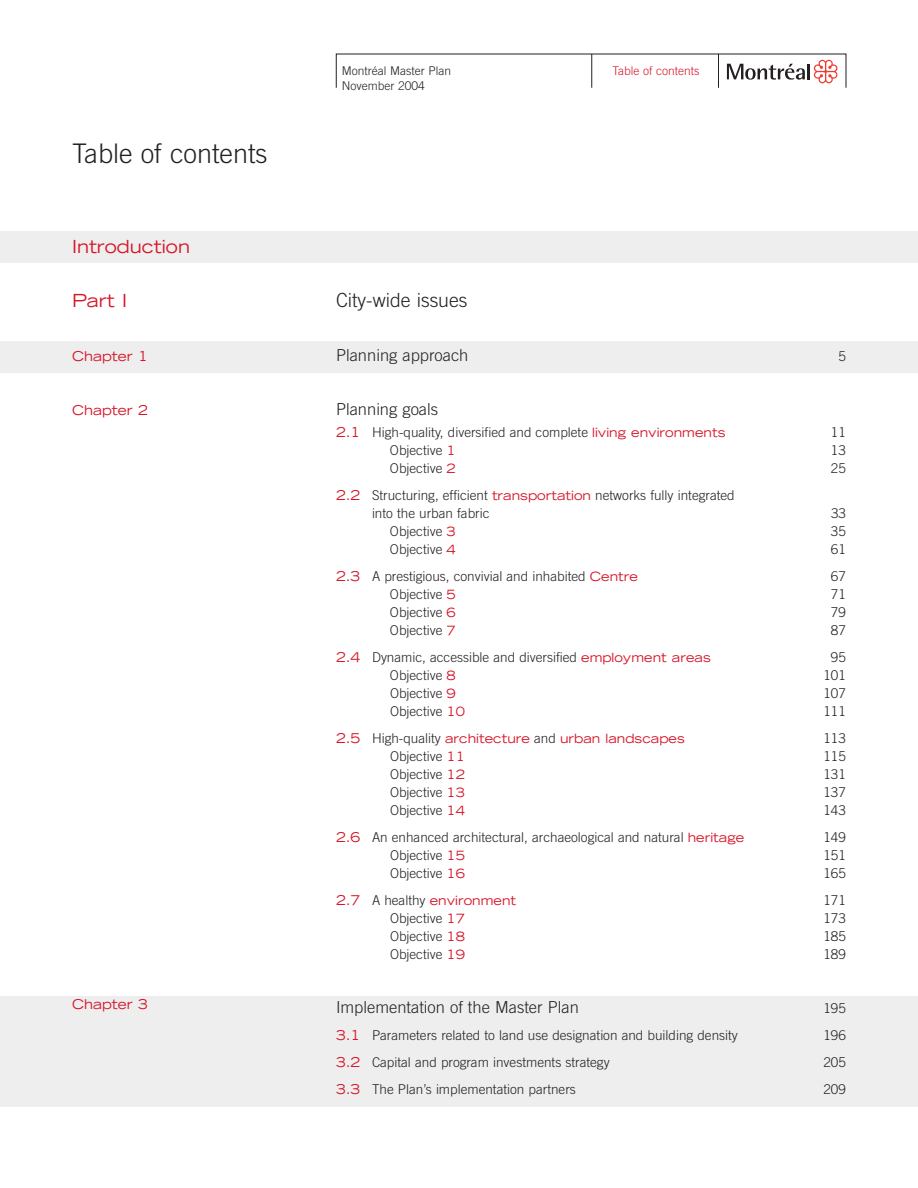
<style>
.page{position:relative;width:918px;height:1188px;background:#fff}
.page>*{position:absolute;margin:0;border:0;box-sizing:border-box;transform-origin:0 0}
.t1{font:300 27px "Trade Gothic";color:#231f20}
.t2{font:300 19.5px "Trade Gothic";color:#231f20}
.t3{font:expanded 18px "Trade Gothic LH";color:#d71729}
.t4{font:300 16.5px "Trade Gothic";color:#231f20}
.t5{font:300 13.5px/18px "Trade Gothic";color:#231f20}
.t6{font:expanded 13.5px "Trade Gothic LH";color:#d71729}
.t7{font:expanded 12.75px "Trade Gothic LH";color:#d71729}
.t8{font:300 12px/14.4px "Trade Gothic";color:#231f20}
.t9{font:300 12px "Trade Gothic";color:#d71729}
.s1{font-family:"Trade Gothic LH";font-weight:400;font-stretch:expanded;color:#d71729}
.s2{font-family:"Trade Gothic LH";font-weight:400;font-stretch:expanded;font-size:12.75px;color:#d71729}
.s3{font-size:13.5px}
.s4{font-family:"Trade Gothic";font-weight:300;font-stretch:normal;font-size:13.5px;color:#231f20}
</style>
<div class="page">
<div style="left:0;top:231px;width:918px;height:31px;background:#eeeeef"></div>
<div style="left:0;top:341px;width:918px;height:32px;background:#eeeeef"></div>
<div style="left:0;top:996px;width:918px;height:111px;background:#eeeeef"></div>
<svg style="left:727px;top:64px;width:78px;height:16px"></svg>
<hr style="left:807px;top:64px;width:3px;height:15px;background:#231f20">
<svg style="left:814px;top:60px;width:23px;height:23px"></svg>
<hr style="left:591px;top:54px;width:1px;height:34px;background:#231f20">
<hr style="left:718px;top:54px;width:1px;height:34px;background:#231f20">
<h1 class="t1" style="left:72px;top:144px;width:197px">Table of contents</h1>
<h3 class="t3" style="left:72px;top:240px;width:120px">Introduction</h3>
<h3 class="t3" style="left:72px;top:294px;width:57px">Part I</h3>
<p class="t6" style="left:72px;top:351px;width:77px">Chapter 1</p>
<p class="t6" style="left:72px;top:405px;width:77px">Chapter 2</p>
<p class="t6" style="left:72px;top:999px;width:77px">Chapter 3</p>
<p class="t8" style="left:342px;top:65px;width:111px">Montréal Master Plan<br>November 2004</p>
<p class="t9" style="left:613px;top:67px;width:88px">Table of contents</p>
<h2 class="t2" style="left:336px;top:292px;width:133px">City-wide issues</h2>
<p class="t4" style="left:336px;top:349px;width:134px">Planning approach</p>
<p class="t5" style="left:838px;top:348px;width:9px">5</p>
<p class="t4" style="left:336px;top:403px;width:104px">Planning goals</p>
<p class="t5" style="left:336px;top:424px;width:391px"><span class="s1">2.1</span> High-quality, diversified and complete <span class="s2">living environments</span></p>
<p class="t5" style="left:831px;top:424px;width:17px">11</p>
<p class="t5" style="left:390px;top:442px;width:67px">Objective <span class="s2">1</span></p>
<p class="t5" style="left:831px;top:442px;width:17px">13</p>
<p class="t5" style="left:390px;top:460px;width:67px">Objective <span class="s2">2</span></p>
<p class="t5" style="left:831px;top:460px;width:17px">25</p>
<p class="t5" style="left:372px;top:487px;width:364px;text-indent:-36px"><span class="s1">2.2</span> Structuring, efficient <span class="s2">transportation</span> networks fully integrated into the urban fabric</p>
<p class="t5" style="left:831px;top:505px;width:17px">33</p>
<p class="t5" style="left:390px;top:523px;width:67px">Objective <span class="s2">3</span></p>
<p class="t5" style="left:831px;top:523px;width:17px">35</p>
<p class="t5" style="left:390px;top:541px;width:67px">Objective <span class="s2">4</span></p>
<p class="t5" style="left:831px;top:541px;width:17px">61</p>
<p class="t5" style="left:336px;top:568px;width:304px"><span class="s1">2.3</span> A prestigious, convivial and inhabited <span class="s2">Centre</span></p>
<p class="t5" style="left:831px;top:568px;width:17px">67</p>
<p class="t5" style="left:390px;top:586px;width:67px">Objective <span class="s2">5</span></p>
<p class="t5" style="left:831px;top:586px;width:17px">71</p>
<p class="t5" style="left:390px;top:604px;width:67px">Objective <span class="s2">6</span></p>
<p class="t5" style="left:831px;top:604px;width:17px">79</p>
<p class="t5" style="left:390px;top:622px;width:67px">Objective <span class="s2">7</span></p>
<p class="t5" style="left:831px;top:622px;width:17px">87</p>
<p class="t5" style="left:336px;top:649px;width:376px"><span class="s1">2.4</span> Dynamic, accessible and diversified <span class="s2">employment areas</span></p>
<p class="t5" style="left:831px;top:649px;width:17px">95</p>
<p class="t5" style="left:390px;top:667px;width:67px">Objective <span class="s2">8</span></p>
<p class="t5" style="left:823px;top:667px;width:24px">101</p>
<p class="t5" style="left:390px;top:685px;width:67px">Objective <span class="s2">9</span></p>
<p class="t5" style="left:823px;top:685px;width:24px">107</p>
<p class="t5" style="left:390px;top:703px;width:77px">Objective <span class="s2">10</span></p>
<p class="t5" style="left:823px;top:703px;width:24px">111</p>
<p class="t7" style="left:336px;top:734px;width:350px"><span class="s3">2.5</span> <span class="s4">High-quality</span> architecture <span class="s4">and</span> urban landscapes</p>
<p class="t5" style="left:823px;top:730px;width:24px">113</p>
<p class="t5" style="left:390px;top:748px;width:77px">Objective <span class="s2">11</span></p>
<p class="t5" style="left:823px;top:748px;width:24px">115</p>
<p class="t5" style="left:390px;top:766px;width:77px">Objective <span class="s2">12</span></p>
<p class="t5" style="left:823px;top:766px;width:24px">131</p>
<p class="t5" style="left:390px;top:784px;width:77px">Objective <span class="s2">13</span></p>
<p class="t5" style="left:823px;top:784px;width:24px">137</p>
<p class="t5" style="left:390px;top:802px;width:77px">Objective <span class="s2">14</span></p>
<p class="t5" style="left:823px;top:802px;width:24px">143</p>
<p class="t5" style="left:336px;top:829px;width:410px"><span class="s1">2.6</span> An enhanced architectural, archaeological and natural <span class="s2">heritage</span></p>
<p class="t5" style="left:823px;top:829px;width:24px">149</p>
<p class="t5" style="left:390px;top:847px;width:77px">Objective <span class="s2">15</span></p>
<p class="t5" style="left:823px;top:847px;width:24px">151</p>
<p class="t5" style="left:390px;top:865px;width:77px">Objective <span class="s2">16</span></p>
<p class="t5" style="left:823px;top:865px;width:24px">165</p>
<p class="t7" style="left:336px;top:896px;width:182px"><span class="s3">2.7</span> <span class="s4">A healthy</span> environment</p>
<p class="t5" style="left:823px;top:892px;width:24px">171</p>
<p class="t5" style="left:390px;top:910px;width:77px">Objective <span class="s2">17</span></p>
<p class="t5" style="left:823px;top:910px;width:24px">173</p>
<p class="t5" style="left:390px;top:928px;width:77px">Objective <span class="s2">18</span></p>
<p class="t5" style="left:823px;top:928px;width:24px">185</p>
<p class="t5" style="left:390px;top:946px;width:77px">Objective <span class="s2">19</span></p>
<p class="t5" style="left:823px;top:946px;width:24px">189</p>
<p class="t4" style="left:336px;top:1001px;width:244px">Implementation of the Master Plan</p>
<p class="t5" style="left:823px;top:1000px;width:24px">195</p>
<p class="t5" style="left:336px;top:1027px;width:403px"><span class="s1">3.1</span> Parameters related to land use designation and building density</p>
<p class="t5" style="left:823px;top:1027px;width:24px">196</p>
<p class="t5" style="left:336px;top:1054px;width:275px"><span class="s1">3.2</span> Capital and program investments strategy</p>
<p class="t5" style="left:823px;top:1054px;width:24px">205</p>
<p class="t5" style="left:336px;top:1081px;width:241px"><span class="s1">3.3</span> The Plan’s implementation partners</p>
<p class="t5" style="left:823px;top:1081px;width:24px">209</p>
</div>
